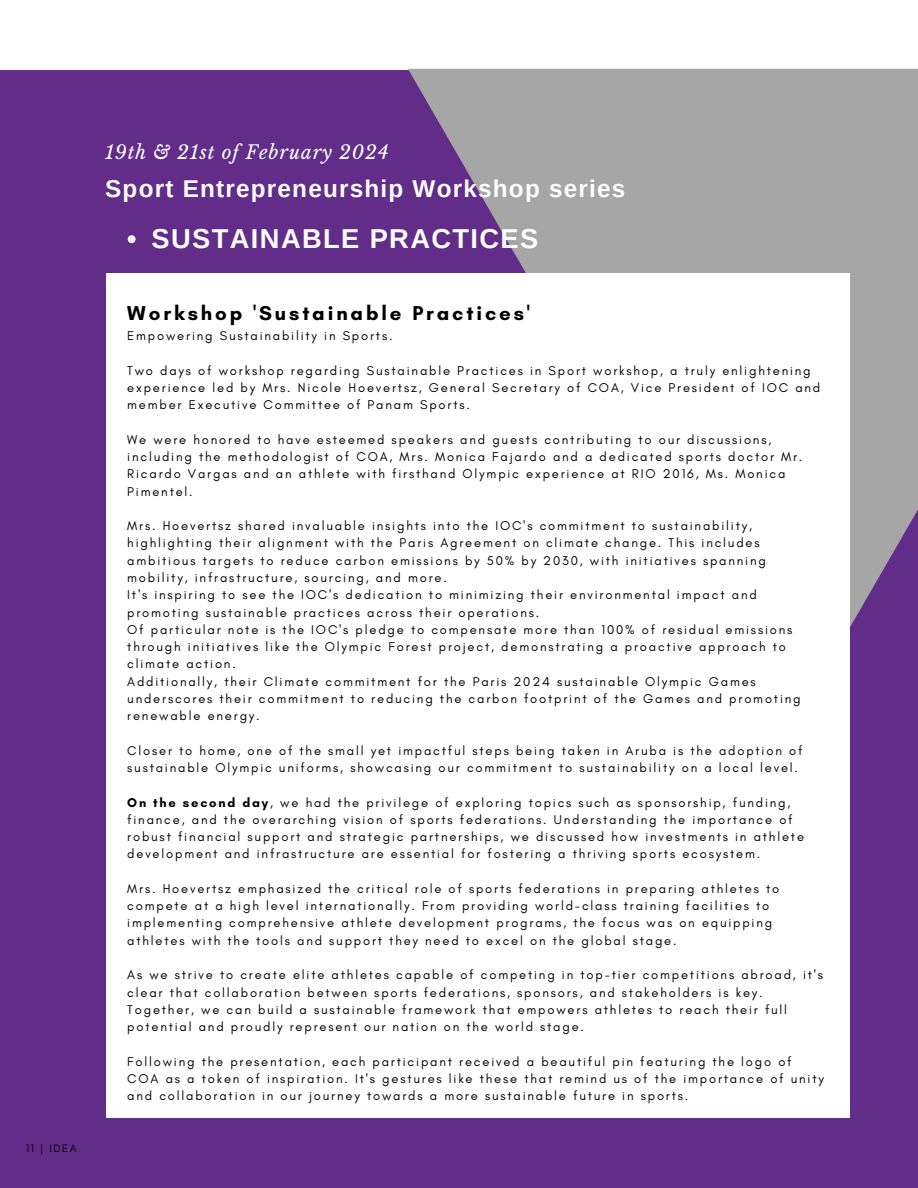
<style>
.page{position:relative;width:918px;height:1188px;background:#612d89}
.page>*{position:absolute;margin:0;border:0;box-sizing:border-box;transform-origin:0 0}
.t1{font:700 27.3px "Arimo";letter-spacing:.05em;color:#fefdfd}
.t2{font:700 24.3px "Arimo";letter-spacing:.05em;color:#fefdfd}
.t3{font:700 20.4px "Glacial Indifference";letter-spacing:.14em;color:#000}
.t4{font:italic 18.75px "Libre Baskerville";letter-spacing:.05em;color:#fff}
.t5{font:12.9px/17.2px "Glacial Indifference";letter-spacing:.14em;color:#000}
.t6{font:11.1px "Glacial Indifference";letter-spacing:.14em;color:#000}
.s1{font-weight:700}
</style>
<div class="page">
<div style="left:0;top:0;width:918px;height:70px;background:#fff"></div>
<svg style="left:408px;top:69px;width:510px;height:662px;fill:#a6a6a6"></svg>
<div style="left:107px;top:273px;width:742px;height:845px;background:#fff"></div>
<svg style="left:128px;top:235px;width:8px;height:8px"></svg>
<h4 class="t6" style="left:26px;top:1141px;width:52px">11 | IDEA</h4>
<h4 class="t4" style="left:105px;top:141px;width:285px">19th &amp; 21st of February 2024</h4>
<h4 class="t2" style="left:105px;top:175px;width:522px">Sport Entrepreneurship Workshop series</h4>
<h4 class="t1" style="left:152px;top:223px;width:388px">SUSTAINABLE PRACTICES</h4>
<p class="t3" style="left:127px;top:300px;width:404px">Workshop 'Sustainable Practices'</p>
<p class="t5" style="left:127px;top:327px;width:267px">Empowering Sustainability in Sports.</p>
<h3 class="t5" style="left:127px;top:362px;width:695px">Two days of workshop regarding Sustainable Practices in Sport workshop, a truly enlightening experience led by Mrs. Nicole Hoevertsz, General Secretary of COA, Vice President of IOC and member Executive Committee of Panam Sports.</h3>
<h2 class="t5" style="left:127px;top:431px;width:677px">We were honored to have esteemed speakers and guests contributing to our discussions, including the methodologist of COA, Mrs. Monica Fajardo and a dedicated sports doctor Mr.<br>Ricardo Vargas and an athlete with firsthand Olympic experience at RIO 2016, Ms. Monica Pimentel.</h2>
<p class="t5" style="left:127px;top:517px;width:675px">Mrs. Hoevertsz shared invaluable insights into the IOC's commitment to sustainability, highlighting their alignment with the Paris Agreement on climate change. This includes ambitious targets to reduce carbon emissions by 50% by 2030, with initiatives spanning mobility, infrastructure, sourcing, and more.<br>It's inspiring to see the IOC's dedication to minimizing their environmental impact and promoting sustainable practices across their operations.<br>Of particular note is the IOC's pledge to compensate more than 100% of residual emissions through initiatives like the Olympic Forest project, demonstrating a proactive approach to climate action.<br>Additionally, their Climate commitment for the Paris 2024 sustainable Olympic Games underscores their commitment to reducing the carbon footprint of the Games and promoting renewable energy.</p>
<p class="t5" style="left:127px;top:742px;width:677px">Closer to home, one of the small yet impactful steps being taken in Aruba is the adoption of sustainable Olympic uniforms, showcasing our commitment to sustainability on a local level.</p>
<h4 class="t5" style="left:127px;top:793px;width:678px"><span class="s1">On the second day</span>, we had the privilege of exploring topics such as sponsorship, funding, finance, and the overarching vision of sports federations. Understanding the importance of robust financial support and strategic partnerships, we discussed how investments in athlete development and infrastructure are essential for fostering a thriving sports ecosystem.</h4>
<h4 class="t5" style="left:127px;top:880px;width:654px">Mrs. Hoevertsz emphasized the critical role of sports federations in preparing athletes to compete at a high level internationally. From providing world-class training facilities to implementing comprehensive athlete development programs, the focus was on equipping athletes with the tools and support they need to excel on the global stage.</h4>
<h4 class="t5" style="left:127px;top:966px;width:697px">As we strive to create elite athletes capable of competing in top-tier competitions abroad, it's clear that collaboration between sports federations, sponsors, and stakeholders is key.<br>Together, we can build a sustainable framework that empowers athletes to reach their full potential and proudly represent our nation on the world stage.</h4>
<h4 class="t5" style="left:127px;top:1053px;width:698px">Following the presentation, each participant received a beautiful pin featuring the logo of<br>COA as a token of inspiration. It's gestures like these that remind us of the importance of unity and collaboration in our journey towards a more sustainable future in sports.</h4>
</div>
